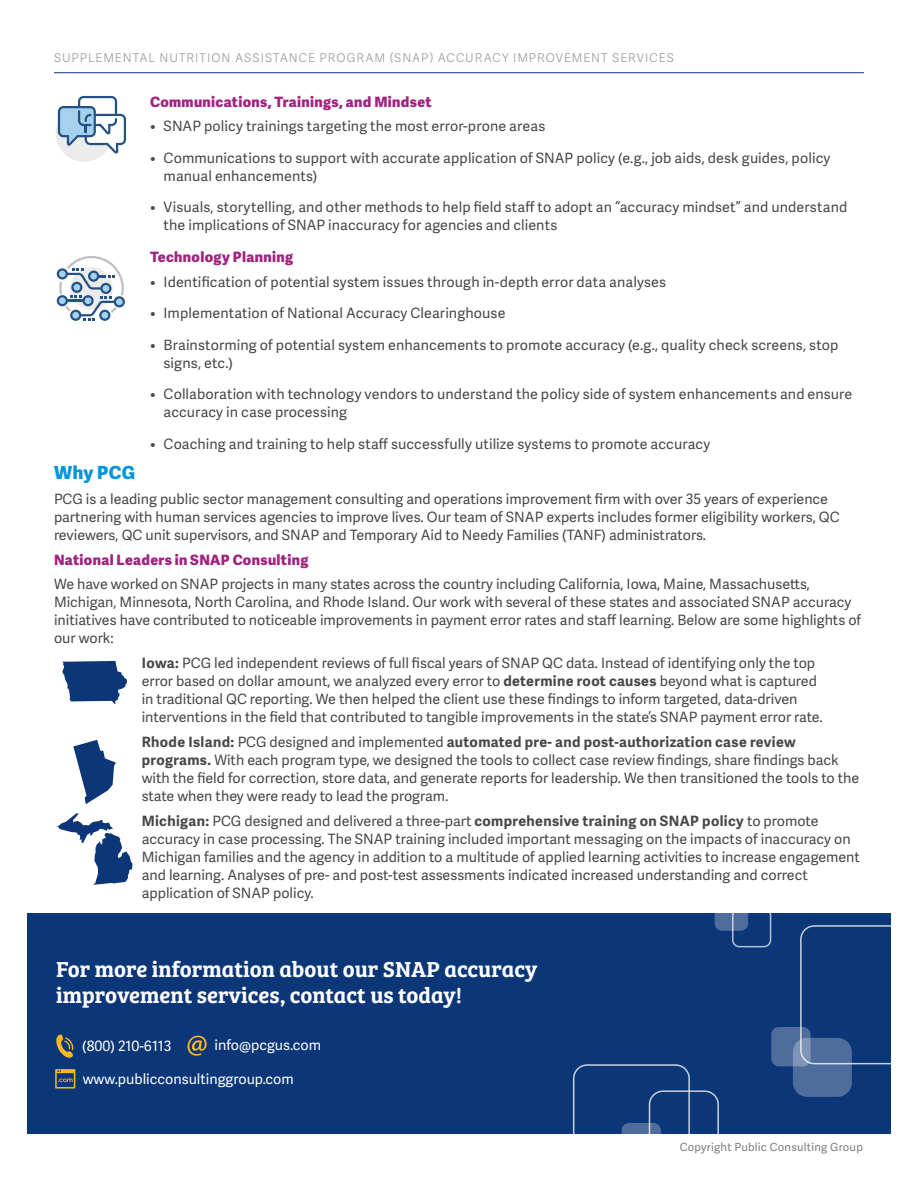
<style>
.page{position:relative;width:918px;height:1188px;background:#fff}
.page>*{position:absolute;margin:0;border:0;box-sizing:border-box;transform-origin:0 0}
.Contact_Us_Today{font:22.5px/25.5px "Bree Serif Sb";color:#fff}
.Header_1{font:18px "Adelle Sans Eb";letter-spacing:.025em;color:#0095d9}
.Body_Copy{font:14.25px/18px "Adelle Sans";color:#464748}
.Body_Copy-2{font:14.25px "Adelle Sans Eb";letter-spacing:.025em;color:#a12380}
.t1{font:14.25px "Adelle Sans";color:#fff}
.Name_of_Service_Pg_2{font:12px "Adelle Sans Lt";letter-spacing:.085em;color:#939598}
.t2{font:11.25px "Adelle Sans";letter-spacing:.02em;color:#7c7e81}
.s1{font-weight:700}
</style>
<div class="page">
<div style="left:56px;top:105px;width:57px;height:57px;background:#ebebec;border-radius:50%"></div>
<svg style="left:58px;top:96px;width:68px;height:58px"></svg>
<svg style="left:57px;top:256px;width:68px;height:65px"></svg>
<svg style="left:62px;top:661px;width:65px;height:43px"></svg>
<svg style="left:73px;top:740px;width:43px;height:64px"></svg>
<svg style="left:57px;top:813px;width:76px;height:72px"></svg>
<div style="left:27px;top:914px;width:864px;height:220px;background:#0b3678"></div>
<svg style="left:800px;top:925px;width:91px;height:139px"></svg>
<div style="left:794px;top:1039px;width:57px;height:57px;background:#4e6d9d;border-radius:14px"></div>
<div style="left:793px;top:1038px;width:59px;height:59px;border:2px solid #fff;border-radius:14px"></div>
<svg style="left:56px;top:1035px;width:18px;height:23px"></svg>
<svg style="left:188px;top:1036px;width:19px;height:20px"></svg>
<svg style="left:55px;top:1069px;width:20px;height:20px"></svg>
<div style="left:649px;top:1090px;width:70px;height:73px;border:2px solid #fff;border-radius:14px"></div>
<svg style="left:715px;top:898px;width:32px;height:32px"></svg>
<div style="left:715px;top:897px;width:33px;height:34px;border:2px solid #fff;border-radius:7px"></div>
<svg style="left:772px;top:1028px;width:38px;height:38px"></svg>
<div style="left:771px;top:1027px;width:40px;height:39px;border:2px solid #fff;border-radius:7px"></div>
<div style="left:732px;top:908px;width:39px;height:39px;border:2px solid #fff;border-radius:7px"></div>
<svg style="left:622px;top:1124px;width:38px;height:37px"></svg>
<div style="left:622px;top:1123px;width:39px;height:39px;border:2px solid #fff;border-radius:7px"></div>
<div style="left:573px;top:1064px;width:117px;height:121px;border:2px solid #fff;border-radius:14px"></div>
<hr style="left:54px;top:72px;width:810px;height:1px;background:#0b3678">
<p class="Name_of_Service_Pg_2" style="left:54px;top:49px;width:621px">SUPPLEMENTAL NUTRITION ASSISTANCE PROGRAM (SNAP) ACCURACY IMPROVEMENT SERVICES</p>
<p class="Body_Copy-2" style="left:150px;top:91px;width:283px">Communications, Trainings, and Mindset</p>
<p class="Body_Copy" style="left:150px;top:117px;width:397px">• SNAP policy trainings targeting the most error-prone areas</p>
<p class="Body_Copy" style="left:164px;top:148px;width:668px;text-indent:-14px">• Communications to support with accurate application of SNAP policy (e.g., job aids, desk guides, policy manual enhancements)</p>
<p class="Body_Copy" style="left:164px;top:198px;width:685px;text-indent:-14px">• Visuals, storytelling, and other methods to help field staff to adopt an “accuracy mindset” and understand the implications of SNAP inaccuracy for agencies and clients</p>
<p class="Body_Copy-2" style="left:150px;top:246px;width:145px">Technology Planning</p>
<p class="Body_Copy" style="left:150px;top:272px;width:518px">• Identification of potential system issues through in-depth error data analyses</p>
<p class="Body_Copy" style="left:150px;top:304px;width:357px">• Implementation of National Accuracy Clearinghouse</p>
<p class="Body_Copy" style="left:164px;top:335px;width:676px;text-indent:-14px">• Brainstorming of potential system enhancements to promote accuracy (e.g., quality check screens, stop signs, etc.)</p>
<p class="Body_Copy" style="left:164px;top:385px;width:690px;text-indent:-14px">• Collaboration with technology vendors to understand the policy side of system enhancements and ensure accuracy in case processing</p>
<p class="Body_Copy" style="left:150px;top:434px;width:562px">• Coaching and training to help staff successfully utilize systems to promote accuracy</p>
<p class="Header_1" style="left:54px;top:459px;width:83px">Why PCG</p>
<p class="Body_Copy" style="left:54px;top:489px;width:787px">PCG is a leading public sector management consulting and operations improvement firm with over 35 years of experience partnering with human services agencies to improve lives. Our team of SNAP experts includes former eligibility workers, QC reviewers, QC unit supervisors, and SNAP and Temporary Aid to Needy Families (TANF) administrators.</p>
<p class="Body_Copy-2" style="left:54px;top:549px;width:256px">National Leaders in SNAP Consulting</p>
<p class="Body_Copy" style="left:54px;top:575px;width:809px">We have worked on SNAP projects in many states across the country including California, Iowa, Maine, Massachusetts, Michigan, Minnesota, North Carolina, and Rhode Island. Our work with several of these states and associated SNAP accuracy initiatives have contributed to noticeable improvements in payment error rates and staff learning. Below are some highlights of our work:</p>
<p class="Body_Copy" style="left:142px;top:654px;width:682px"><span class="s1">Iowa:</span> PCG led independent reviews of full fiscal years of SNAP QC data. Instead of identifying only the top error based on dollar amount, we analyzed every error to <span class="s1">determine root causes</span> beyond what is captured in traditional QC reporting. We then helped the client use these findings to inform targeted, data-driven interventions in the field that contributed to tangible improvements in the state’s SNAP payment error rate.</p>
<p class="Body_Copy" style="left:142px;top:732px;width:719px"><span class="s1">Rhode Island:</span> PCG designed and implemented <span class="s1">automated pre- and post-authorization case review programs.</span> With each program type, we designed the tools to collect case review findings, share findings back with the field for correction, store data, and generate reports for leadership. We then transitioned the tools to the state when they were ready to lead the program.</p>
<p class="Body_Copy" style="left:142px;top:811px;width:720px"><span class="s1">Michigan:</span> PCG designed and delivered a three-part <span class="s1">comprehensive training on SNAP policy</span> to promote accuracy in case processing. The SNAP training included important messaging on the impacts of inaccuracy on Michigan families and the agency in addition to a multitude of applied learning activities to increase engagement and learning. Analyses of pre- and post-test assessments indicated increased understanding and correct application of SNAP policy.</p>
<p class="Contact_Us_Today" style="left:56px;top:955px;width:483px">For more information about our SNAP accuracy improvement services, contact us today!</p>
<p class="t1" style="left:82px;top:1036px;width:91px">(800) 210-6113</p>
<p class="t1" style="left:215px;top:1035px;width:108px">info@pcgus.com</p>
<p class="t1" style="left:83px;top:1069px;width:213px">www.publicconsultinggroup.com</p>
<p class="t2" style="left:680px;top:1139px;width:185px">Copyright Public Consulting Group</p>
</div>
